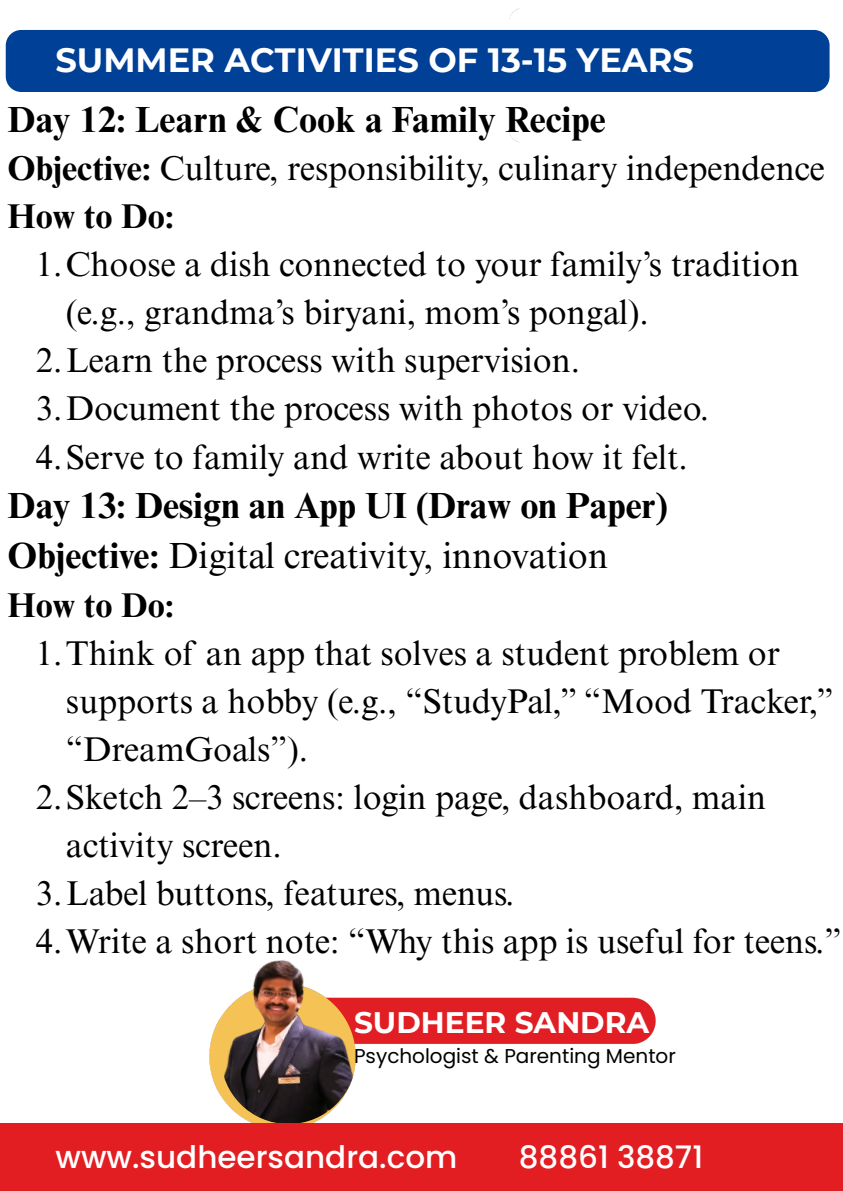
<style>
.page{position:relative;width:843px;height:1191px;background:#fff}
.page>*{position:absolute;margin:0;border:0;box-sizing:border-box;transform-origin:0 0}
.t1{font:700 36.4px/50.2px "Times NRMT Pro";color:#000}
.t2{font:34.4px/48px "Times NRMT Pro";color:#000}
.t3{font:700 34.4px "Times NRMT Pro";color:#000}
.t4{font:700 33.6px "Montserrat";color:#fff}
.t5{font:500 31px "Poppins";color:#fff}
.t6{font:700 29.6px "Montserrat";color:#fff}
.t7{font:20px "Poppins";color:#000}
.s1{font-weight:700}
.s2{font-weight:400}
</style>
<div class="page">
<img style="left:210px;top:997px;width:446px;height:99px">
<img style="left:221px;top:1067px;width:135px;height:56px">
<img style="left:209px;top:960px;width:194px;height:107px">
<div style="left:0;top:1123px;width:842px;height:67px;background:#e21e23"></div>
<div style="left:6px;top:30px;width:823px;height:62px;background:#004096;border-radius:16px"></div>
<p class="t4" style="left:55px;top:40px;width:639px">SUMMER ACTIVITIES OF 13-15 YEARS</p>
<p class="t1" style="left:7px;top:99px;width:599px">Day 12: Learn &amp; Cook a Family Recipe</p>
<p class="t2" style="left:7px;top:149px;width:818px"><span class="s1">Objective:</span> Culture, responsibility, culinary independence<br><span class="s1">How to Do:</span></p>
<h2 class="t2" style="left:66px;top:245px;width:734px;text-indent:-30px">1.Choose a dish connected to your family’s tradition (e.g., grandma’s biryani, mom’s pongal).</h2>
<p class="t2" style="left:36px;top:341px;width:545px">2.Learn the process with supervision.</p>
<p class="t2" style="left:36px;top:389px;width:674px">3.Document the process with photos or video.</p>
<p class="t2" style="left:36px;top:437px;width:653px">4.Serve to family and write about how it felt.</p>
<p class="t1" style="left:7px;top:485px;width:661px">Day 13: Design an App UI (Draw on Paper)<br>Objective: <span class="s2">Digital creativity, innovation</span></p>
<p class="t3" style="left:7px;top:592px;width:168px">How to Do:</p>
<p class="t2" style="left:66px;top:633px;width:769px;text-indent:-30px">1.Think of an app that solves a student problem or supports a hobby (e.g., “StudyPal,” “Mood Tracker,” “DreamGoals”).</p>
<p class="t2" style="left:66px;top:777px;width:701px;text-indent:-30px">2.Sketch 2–3 screens: login page, dashboard, main activity screen.</p>
<p class="t2" style="left:36px;top:873px;width:480px">3.Label buttons, features, menus.</p>
<h3 class="t2" style="left:36px;top:921px;width:807px">4.Write a short note: “Why this app is useful for teens.”</h3>
<h2 class="t6" style="left:354px;top:1004px;width:296px">SUDHEER SANDRA</h2>
<p class="t7" style="left:354px;top:1041px;width:323px">Psychologist &amp; Parenting Mentor</p>
<p class="t5" style="left:55px;top:1135px;width:403px">www.sudheersandra.com</p>
<h3 class="t5" style="left:518px;top:1135px;width:186px">88861 38871</h3>
</div>
